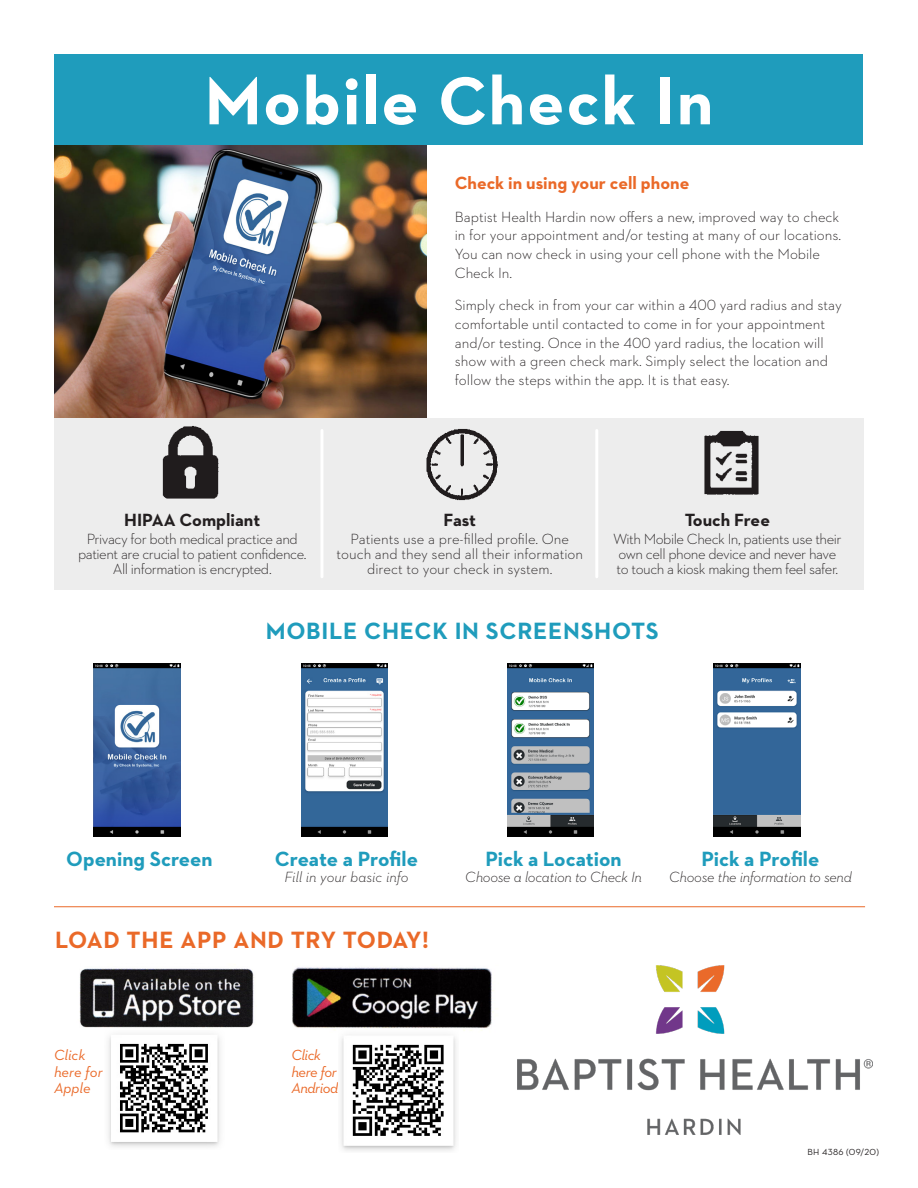
<style>
.page{position:relative;width:918px;height:1188px;background:#fff}
.page>*{position:absolute;margin:0;border:0;box-sizing:border-box;transform-origin:0 0}
.t1{font:700 69px "Neutraface 2 Text";letter-spacing:.03em;color:#fff}
.t2{font:700 24px "Neutraface 2 Text";letter-spacing:.03em;color:#1f9cbc}
.t3{font:700 24px "Neutraface 2 Text";letter-spacing:.03em;color:#ea6928}
.t4{font:700 21px "Neutraface 2 Text";color:#1f9cbc}
.t5{font:700 18px "Neutraface 2 Text";color:#231f20}
.t6{font:700 18px "Neutraface 2 Text";color:#ea6928}
.t7{font:300 15px/18.8px "Neutraface 2 Text";color:#231f20}
.t8{font:300 15px/15px "Neutraface 2 Text";letter-spacing:-.03em;color:#231f20;text-align:center}
.t9{font:italic 300 15px "Neutraface 2 Text";letter-spacing:-.02em;color:#231f20}
.t10{font:italic 300 15px "Neutraface 2 Text";color:#231f20}
.t11{font:italic 15px/16.5px "Neutraface 2 Text";letter-spacing:-.025em;color:#ea6928}
.t12{font:italic 15px/16.5px "Neutraface 2 Text";color:#ea6928}
.Body_text_2{font:9px "Neutraface Text";letter-spacing:.03em;color:#231f20}
</style>
<div class="page">
<img style="left:54px;top:145px;width:373px;height:273px">
<img style="left:79px;top:968px;width:175px;height:60px">
<img style="left:293px;top:967px;width:204px;height:64px">
<div style="left:54px;top:418px;width:810px;height:172px;background:#ededed"></div>
<img style="left:162px;top:425px;width:57px;height:74px">
<img style="left:426px;top:428px;width:72px;height:73px">
<img style="left:704px;top:430px;width:55px;height:65px">
<hr style="left:320px;top:431px;width:3px;height:146px;background:#fff">
<hr style="left:595px;top:431px;width:3px;height:146px;background:#fff">
<img style="left:517px;top:966px;width:356px;height:168px">
<hr style="left:54px;top:906px;width:811px;height:1px;background:#ea6928">
<div style="left:54px;top:54px;width:809px;height:91px;background:#1f9cbc"></div>
<img style="left:94px;top:664px;width:86px;height:173px">
<img style="left:301px;top:664px;width:87px;height:173px">
<img style="left:508px;top:664px;width:86px;height:173px">
<img style="left:714px;top:664px;width:86px;height:173px">
<img style="left:108px;top:1036px;width:112px;height:111px">
<img style="left:341px;top:1037px;width:115px;height:114px">
<p class="t1" style="left:205px;top:57px;width:510px">Mobile Check In</p>
<p class="t6" style="left:455px;top:172px;width:236px">Check in using your cell phone</p>
<p class="t7" style="left:455px;top:207px;width:388px">Baptist Health Hardin now offers a new, improved way to check in for your appointment and/or testing at many of our locations.<br>You can now check in using your cell phone with the Mobile Check In.</p>
<p class="t7" style="left:455px;top:295px;width:389px">Simply check in from your car within a 400 yard radius and stay comfortable until contacted to come in for your appointment and/or testing. Once in the 400 yard radius, the location will show with a green check mark. Simply select the location and follow the steps within the app. It is that easy.</p>
<p class="t5" style="left:124px;top:508px;width:138px">HIPAA Compliant</p>
<p class="t8" style="left:78px;top:531px;width:230px">Privacy for both medical practice and patient are crucial to patient confidence.<br>All information is encrypted.</p>
<p class="t5" style="left:444px;top:508px;width:34px">Fast</p>
<p class="t7" style="left:336px;top:531px;width:248px;line-height:15px;text-align:center">Patients use a pre-filled profile. One touch and they send all their information direct to your check in system.</p>
<p class="t5" style="left:685px;top:508px;width:87px">Touch Free</p>
<p class="t8" style="left:613px;top:531px;width:230px;text-align:left">With Mobile Check In, patients use their own cell phone device and never have to touch a kiosk making them feel safer.</p>
<p class="t2" style="left:266px;top:615px;width:395px">MOBILE CHECK IN SCREENSHOTS</p>
<p class="t4" style="left:66px;top:845px;width:148px">Opening Screen</p>
<p class="t4" style="left:275px;top:845px;width:145px">Create a Profile</p>
<p class="t10" style="left:284px;top:868px;width:126px">Fill in your basic info</p>
<p class="t3" style="left:55px;top:924px;width:375px">LOAD THE APP AND TRY TODAY!</p>
<p class="t4" style="left:485px;top:845px;width:138px">Pick a Location</p>
<p class="t9" style="left:465px;top:868px;width:178px">Choose a location to Check In</p>
<p class="t4" style="left:702px;top:845px;width:119px">Pick a Profile</p>
<p class="t9" style="left:669px;top:868px;width:184px">Choose the information to send</p>
<p class="t12" style="left:54px;top:1047px;width:50px">Click here for<br>Apple</p>
<p class="t11" style="left:291px;top:1047px;width:48px">Click here for<br>Andriod</p>
<p class="Body_text_2" style="left:807px;top:1146px;width:73px">BH 4386 (09/20)</p>
</div>
